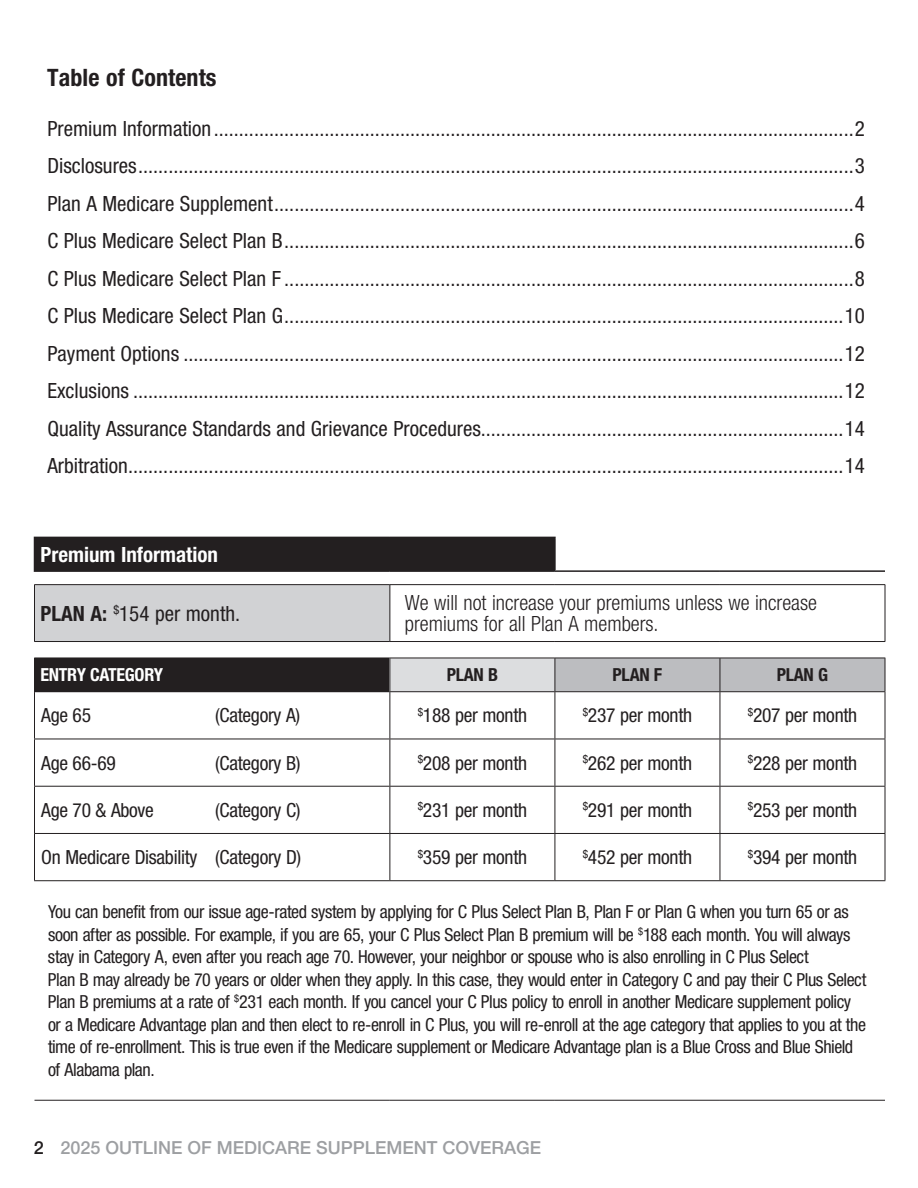
<style>
.page{position:relative;width:918px;height:1188px;background:#fff}
.page>*{position:absolute;margin:0;border:0;box-sizing:border-box;transform-origin:0 0}
.t1{font:700 condensed 24px "Helvetica Neue LT Std";letter-spacing:.005em;color:#231f20}
.t2{font:condensed 21px "Helvetica Neue LT Std";color:#231f20}
.t3{font:300 condensed 21px/21px "Helvetica Neue LT Std";color:#231f20}
.t4{font:700 condensed 21px "Helvetica Neue LT Std";color:#fff}
.t5{font:condensed 19.5px "Helvetica Neue LT Std";letter-spacing:-.015em;color:#231f20}
.t6{font:condensed 18px/22.5px "Helvetica Neue LT Std";letter-spacing:-.025em;color:#231f20}
.t7{font:500 18px "Helvetica Neue LT Std";color:#9d9fa2}
.t8{font:700 condensed 18px "Helvetica Neue LT Std";letter-spacing:-.015em;color:#231f20}
.t9{font:700 condensed 18px "Helvetica Neue LT Std";letter-spacing:-.015em;color:#fff}
.s1{font-weight:700}
.s2{color:#231f20}
</style>
<div class="page">
<div style="left:34px;top:537px;width:521px;height:34px;background:#231f20"></div>
<div style="left:34px;top:585px;width:356px;height:57px;background:#d1d2d4"></div>
<div style="left:34px;top:658px;width:356px;height:34px;background:#231f20"></div>
<div style="left:390px;top:658px;width:165px;height:34px;background:#dcdddf"></div>
<div style="left:556px;top:659px;width:329px;height:32px;background:#bcbdc0"></div>
<svg style="left:391px;top:692px;width:494px;height:188px"></svg>
<hr style="left:390px;top:537px;width:166px;height:1px;background:#231f20">
<hr style="left:554px;top:538px;width:2px;height:32px;background:#231f20">
<hr style="left:34px;top:570px;width:356px;height:2px;background:#231f20">
<hr style="left:390px;top:570px;width:165px;height:2px;background:#231f20">
<hr style="left:555px;top:570px;width:165px;height:2px;background:#231f20">
<hr style="left:720px;top:570px;width:165px;height:2px;background:#231f20">
<hr style="left:390px;top:658px;width:165px;height:1px;background:#231f20">
<hr style="left:555px;top:658px;width:165px;height:1px;background:#231f20">
<hr style="left:720px;top:658px;width:165px;height:1px;background:#231f20">
<hr style="left:34px;top:1100px;width:356px;height:1px;background:#231f20">
<hr style="left:390px;top:1100px;width:165px;height:1px;background:#231f20">
<hr style="left:555px;top:1100px;width:165px;height:1px;background:#231f20">
<hr style="left:720px;top:1100px;width:165px;height:1px;background:#231f20">
<hr style="left:34px;top:584px;width:356px;height:1px;background:#231f20">
<hr style="left:34px;top:585px;width:1px;height:56px;background:#231f20">
<hr style="left:390px;top:584px;width:165px;height:1px;background:#231f20">
<hr style="left:390px;top:585px;width:1px;height:56px;background:#231f20">
<hr style="left:555px;top:584px;width:165px;height:1px;background:#231f20">
<hr style="left:720px;top:584px;width:165px;height:1px;background:#231f20">
<hr style="left:885px;top:585px;width:1px;height:56px;background:#231f20">
<hr style="left:34px;top:641px;width:356px;height:1px;background:#231f20">
<hr style="left:390px;top:641px;width:165px;height:1px;background:#231f20">
<hr style="left:555px;top:641px;width:165px;height:1px;background:#231f20">
<hr style="left:720px;top:641px;width:165px;height:1px;background:#231f20">
<hr style="left:390px;top:658px;width:1px;height:33px;background:#231f20">
<hr style="left:555px;top:658px;width:1px;height:33px;background:#231f20">
<hr style="left:720px;top:658px;width:1px;height:33px;background:#231f20">
<hr style="left:885px;top:658px;width:1px;height:33px;background:#231f20">
<hr style="left:34px;top:692px;width:1px;height:47px;background:#231f20">
<hr style="left:390px;top:692px;width:1px;height:47px;background:#231f20">
<hr style="left:555px;top:692px;width:1px;height:47px;background:#231f20">
<hr style="left:720px;top:692px;width:1px;height:47px;background:#231f20">
<hr style="left:390px;top:691px;width:165px;height:1px;background:#231f20">
<hr style="left:555px;top:691px;width:165px;height:1px;background:#231f20">
<hr style="left:720px;top:691px;width:165px;height:1px;background:#231f20">
<hr style="left:885px;top:692px;width:1px;height:47px;background:#231f20">
<hr style="left:34px;top:739px;width:1px;height:47px;background:#231f20">
<hr style="left:34px;top:739px;width:356px;height:1px;background:#231f20">
<hr style="left:390px;top:739px;width:1px;height:47px;background:#231f20">
<hr style="left:555px;top:739px;width:1px;height:47px;background:#231f20">
<hr style="left:720px;top:739px;width:1px;height:47px;background:#231f20">
<hr style="left:390px;top:739px;width:165px;height:1px;background:#231f20">
<hr style="left:555px;top:739px;width:165px;height:1px;background:#231f20">
<hr style="left:720px;top:739px;width:165px;height:1px;background:#231f20">
<hr style="left:885px;top:739px;width:1px;height:47px;background:#231f20">
<hr style="left:34px;top:787px;width:1px;height:46px;background:#231f20">
<hr style="left:34px;top:786px;width:356px;height:1px;background:#231f20">
<hr style="left:390px;top:787px;width:1px;height:46px;background:#231f20">
<hr style="left:555px;top:787px;width:1px;height:46px;background:#231f20">
<hr style="left:720px;top:787px;width:1px;height:46px;background:#231f20">
<hr style="left:390px;top:786px;width:165px;height:1px;background:#231f20">
<hr style="left:555px;top:786px;width:165px;height:1px;background:#231f20">
<hr style="left:720px;top:786px;width:165px;height:1px;background:#231f20">
<hr style="left:885px;top:787px;width:1px;height:46px;background:#231f20">
<hr style="left:34px;top:834px;width:1px;height:46px;background:#231f20">
<hr style="left:34px;top:833px;width:356px;height:1px;background:#231f20">
<hr style="left:34px;top:880px;width:356px;height:1px;background:#231f20">
<hr style="left:390px;top:834px;width:1px;height:46px;background:#231f20">
<hr style="left:555px;top:834px;width:1px;height:46px;background:#231f20">
<hr style="left:720px;top:834px;width:1px;height:46px;background:#231f20">
<hr style="left:390px;top:833px;width:165px;height:1px;background:#231f20">
<hr style="left:555px;top:833px;width:165px;height:1px;background:#231f20">
<hr style="left:720px;top:833px;width:165px;height:1px;background:#231f20">
<hr style="left:885px;top:834px;width:1px;height:46px;background:#231f20">
<hr style="left:390px;top:880px;width:165px;height:1px;background:#231f20">
<hr style="left:555px;top:880px;width:165px;height:1px;background:#231f20">
<hr style="left:720px;top:880px;width:165px;height:1px;background:#231f20">
<h1 class="t1" style="left:47px;top:63px;width:171px">Table of Contents</h1>
<p class="t2" style="left:47px;top:116px;width:819px">Premium Information ...............................................................................................................................2</p>
<p class="t2" style="left:47px;top:154px;width:819px">Disclosures..............................................................................................................................................3</p>
<p class="t2" style="left:47px;top:191px;width:819px">Plan A Medicare Supplement ...................................................................................................................4</p>
<p class="t2" style="left:47px;top:229px;width:819px">C Plus Medicare Select Plan B .................................................................................................................6</p>
<p class="t2" style="left:47px;top:266px;width:819px">C Plus Medicare Select Plan F .................................................................................................................8</p>
<p class="t2" style="left:47px;top:304px;width:819px">C Plus Medicare Select Plan G ...............................................................................................................10</p>
<p class="t2" style="left:47px;top:341px;width:819px">Payment Options ...................................................................................................................................12</p>
<p class="t2" style="left:47px;top:379px;width:819px">Exclusions .............................................................................................................................................12</p>
<p class="t2" style="left:47px;top:416px;width:819px">Quality Assurance Standards and Grievance Procedures........................................................................14</p>
<p class="t2" style="left:47px;top:454px;width:819px">Arbitration..............................................................................................................................................14</p>
<h2 class="t4" style="left:40px;top:542px;width:179px">Premium Information</h2>
<p class="t2" style="left:40px;top:601px;width:201px"><span class="s1">PLAN A:</span> <sup>$</sup>154 per month.</p>
<p class="t3" style="left:405px;top:592px;width:414px">We will not increase your premiums unless we increase premiums for all Plan A members.</p>
<p class="t9" style="left:40px;top:664px;width:124px">ENTRY CATEGORY</p>
<p class="t8" style="left:447px;top:664px;width:53px">PLAN B</p>
<p class="t8" style="left:613px;top:664px;width:51px">PLAN F</p>
<p class="t8" style="left:777px;top:664px;width:53px">PLAN G</p>
<p class="t5" style="left:41px;top:704px;width:51px">Age 65</p>
<p class="t5" style="left:215px;top:704px;width:86px">(Category A)</p>
<p class="t5" style="left:418px;top:704px;width:111px"><sup>$</sup>188 per month</p>
<p class="t5" style="left:583px;top:704px;width:111px"><sup>$</sup>237 per month</p>
<p class="t5" style="left:748px;top:704px;width:111px"><sup>$</sup>207 per month</p>
<p class="t5" style="left:41px;top:751px;width:76px">Age 66-69</p>
<p class="t5" style="left:215px;top:751px;width:87px">(Category B)</p>
<p class="t5" style="left:418px;top:751px;width:111px"><sup>$</sup>208 per month</p>
<p class="t5" style="left:583px;top:751px;width:111px"><sup>$</sup>262 per month</p>
<p class="t5" style="left:748px;top:751px;width:111px"><sup>$</sup>228 per month</p>
<p class="t5" style="left:41px;top:799px;width:114px">Age 70 &amp; Above</p>
<p class="t5" style="left:215px;top:799px;width:87px">(Category C)</p>
<p class="t5" style="left:418px;top:799px;width:111px"><sup>$</sup>231 per month</p>
<p class="t5" style="left:583px;top:799px;width:111px"><sup>$</sup>291 per month</p>
<p class="t5" style="left:748px;top:799px;width:111px"><sup>$</sup>253 per month</p>
<p class="t5" style="left:41px;top:846px;width:262px">On Medicare Disability (Category D)</p>
<p class="t5" style="left:418px;top:846px;width:111px"><sup>$</sup>359 per month</p>
<p class="t5" style="left:583px;top:846px;width:111px"><sup>$</sup>452 per month</p>
<p class="t5" style="left:748px;top:846px;width:111px"><sup>$</sup>394 per month</p>
<p class="t6" style="left:48px;top:900px;width:820px">You can benefit from our issue age-rated system by applying for C Plus Select Plan B, Plan F or Plan G when you turn 65 or as soon after as possible. For example, if you are 65, your C Plus Select Plan B premium will be <sup>$</sup>188 each month. You will always stay in Category A, even after you reach age 70. However, your neighbor or spouse who is also enrolling in C Plus Select<br>Plan B may already be 70 years or older when they apply. In this case, they would enter in Category C and pay their C Plus Select Plan B premiums at a rate of <sup>$</sup>231 each month. If you cancel your C Plus policy to enroll in another Medicare supplement policy or a Medicare Advantage plan and then elect to re-enroll in C Plus, you will re-enroll at the age category that applies to you at the time of re-enrollment. This is true even if the Medicare supplement or Medicare Advantage plan is a Blue Cross and Blue Shield of Alabama plan.</p>
<p class="t7" style="left:34px;top:1136px;width:509px"><span class="s2">2</span> 2025 OUTLINE OF MEDICARE SUPPLEMENT COVERAGE</p>
</div>
